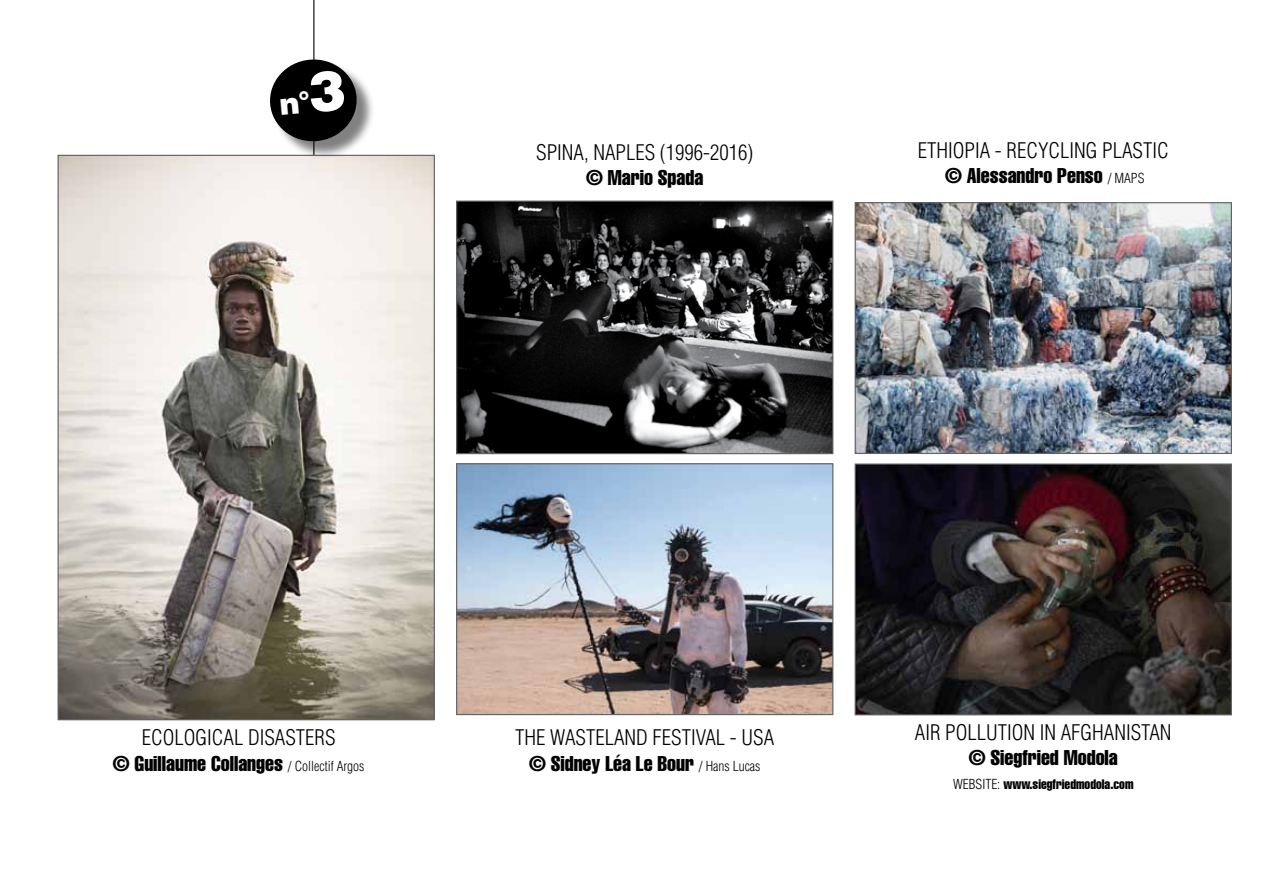
<style>
.page{position:relative;width:1263px;height:893px;background:#fff}
.page>*{position:absolute;margin:0;border:0;box-sizing:border-box;transform-origin:0 0}
.t1{font:300 condensed 21px "Helvetica LT Std";color:#000}
.t2{font:21px "Helvetica LT Std Comp";color:#000}
.t3{font:13.5px "Helvetica LT Std Comp";color:#000}
.s1{font-family:"Helvetica LT Std";font-weight:300;font-stretch:condensed;font-size:13.5px}
.s2{font-family:"Helvetica LT Std";font-weight:300;font-stretch:condensed}
</style>
<div class="page">
<hr style="left:313px;top:0;width:1px;height:179px;background:#000">
<img style="left:857px;top:204px;width:373px;height:248px">
<div style="left:855px;top:202px;width:377px;height:252px;border:1px solid #636466"></div>
<img style="left:857px;top:465px;width:373px;height:248px">
<div style="left:855px;top:463px;width:377px;height:252px;border:1px solid #636466"></div>
<img style="left:60px;top:157px;width:373px;height:561px">
<img style="left:458px;top:203px;width:373px;height:249px">
<div style="left:456px;top:201px;width:377px;height:253px;border:1px solid #636466"></div>
<img style="left:458px;top:465px;width:373px;height:248px">
<div style="left:456px;top:463px;width:377px;height:252px;border:1px solid #636466"></div>
<div style="left:273px;top:62px;width:102px;height:98px;background:#000;opacity:.5"></div>
<svg style="left:270px;top:58px;width:88px;height:85px"></svg>
<p class="t1" style="left:536px;top:139px;width:218px">SPINA, NAPLES (1996-2016)</p>
<p class="t2" style="left:586px;top:164px;width:119px">© Mario Spada</p>
<p class="t1" style="left:918px;top:137px;width:10px">ETHIOPIA</p>
<p class="t1" style="left:995px;top:137px;width:138px">- RECYC LING PLASTIC</p>
<p class="t2" style="left:945px;top:163px;width:201px">© Alessandro Penso <span class="s1">/ MAPS</span></p>
<p class="t1" style="left:142px;top:725px;width:195px">ECOLOGICAL DISASTERS</p>
<p class="t2" style="left:113px;top:750px;width:253px">© Guillaume Collanges <span class="s1">/ COLLECTIF ARGOS</span></p>
<p class="t1" style="left:515px;top:725px;width:260px">THE WASTELAND FESTIVAL - USA</p>
<p class="t2" style="left:529px;top:750px;width:233px">© Sidney Léa Le Bour <span class="s1">/ HANS LUCAS</span></p>
<p class="t1" style="left:915px;top:719px;width:82px">AIR POLLUTION</p>
<p class="t1" style="left:1040px;top:719px;width:43px">IN AFGHANISTAN</p>
<p class="t2" style="left:969px;top:744px;width:151px">© Siegfried Modola</p>
<p class="t3" style="left:953px;top:775px;width:182px"><span class="s2">WEB SITE:</span> www.siegfriedmodola.com</p>
</div>
